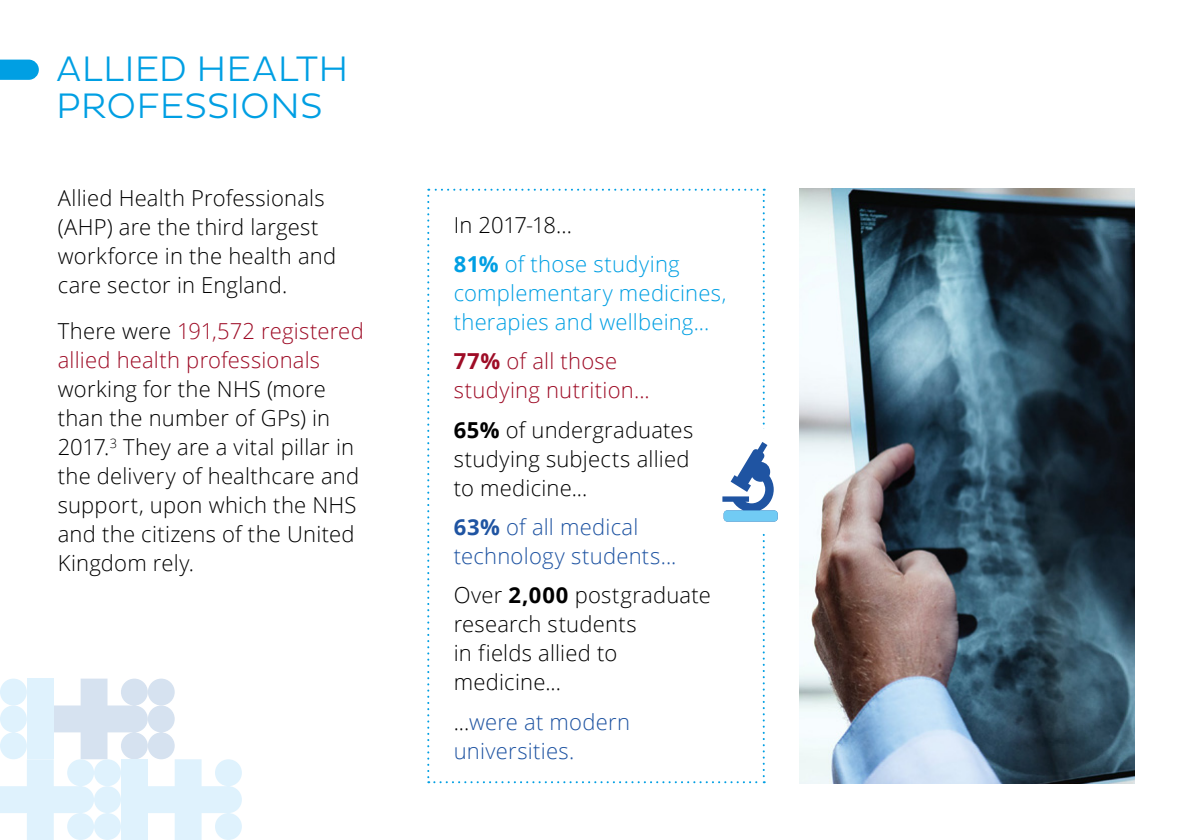
<style>
.page{position:relative;width:1191px;height:840px;background:#fff}
.page>*{position:absolute;margin:0;border:0;box-sizing:border-box;transform-origin:0 0}
.t1{font:300 36px "Pluto Sans";color:#009fe3}
.t2{font:300 22px/29px "Open Sans";letter-spacing:.01em;color:#000}
.t3{font:300 22px/29px "Open Sans";letter-spacing:.01em;color:#009fe3}
.t4{font:300 22px/29px "Open Sans";letter-spacing:.01em;color:#1f54a2}
.t5{font:300 22px/29px "Open Sans";letter-spacing:.01em;color:#9e0c26}
.s1{color:#9e0c26}
.s2{font-weight:700}
.s3{color:#000}
</style>
<div class="page">
<svg style="left:0;top:60px;width:39px;height:20px"></svg>
<svg style="left:427px;top:189px;width:350px;height:593px"></svg>
<div style="left:723px;top:510px;width:54px;height:11px;background:#71cbf4;border-radius:4px"></div>
<img style="left:799px;top:189px;width:336px;height:593px">
<svg style="left:0;top:678px;width:242px;height:161px"></svg>
<p class="t1" style="left:56px;top:48px;width:294px">ALLIED HEALTH</p>
<p class="t1" style="left:56px;top:86px;width:268px">PROFESSIONS</p>
<p class="t2" style="left:58px;top:183px;width:280px">Allied Health Professionals (AHP) are the third largest workforce in the health and care sector in England.</p>
<p class="t2" style="left:58px;top:316px;width:307px">There were <span class="s1">191,572 registered allied health professionals </span>working for the NHS (more than the number of GPs) in<br>2017.<sup>3</sup> They are a vital pillar in the delivery of healthcare and support, upon which the NHS and the citizens of the United<br>Kingdom rely.</p>
<p class="t2" style="left:454px;top:210px;width:120px">In 2017-18...</p>
<p class="t3" style="left:454px;top:249px;width:274px"><span class="s2">81%</span> of those studying complementary medicines, therapies and wellbeing...</p>
<p class="t5" style="left:454px;top:346px;width:197px"><span class="s2">77%</span> of all those studying nutrition...</p>
<p class="t2" style="left:454px;top:414px;width:241px"><span class="s2">65%</span> of undergraduates studying subjects allied to medicine...</p>
<p class="t4" style="left:454px;top:511px;width:224px"><span class="s2">63%</span> of all medical technology students...</p>
<p class="t2" style="left:454px;top:580px;width:258px">Over <span class="s2">2,000</span> postgraduate research students<br>in fields allied to medicine...</p>
<p class="t4" style="left:454px;top:706px;width:178px"><span class="s3">...</span>were at modern universities.</p>
</div>
